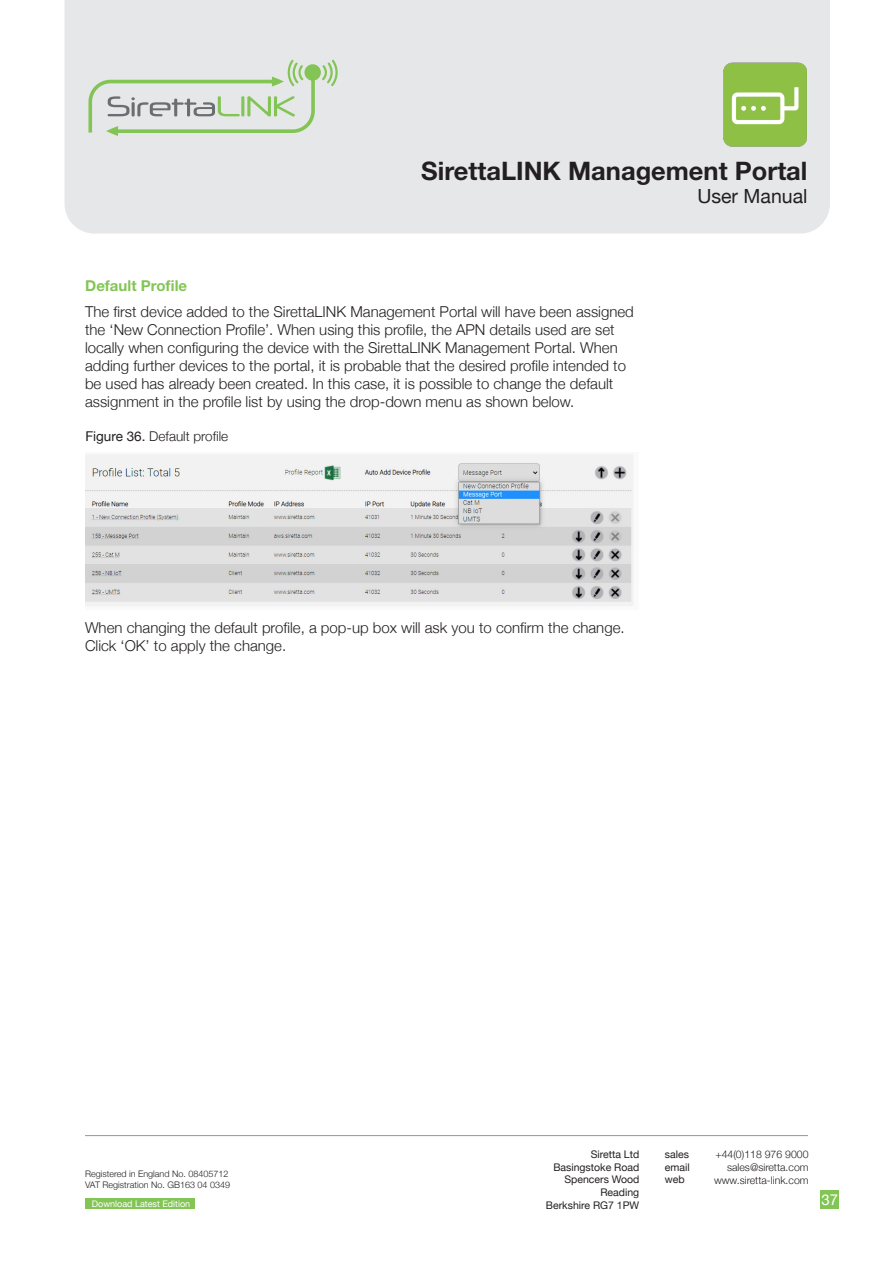
<style>
.page{position:relative;width:893px;height:1263px;background:#fff}
.page>*{position:absolute;margin:0;border:0;box-sizing:border-box;transform-origin:0 0}
.t1{font:700 25.5px "Helvetica Neue";color:#231f20}
.t2{font:19.5px "Helvetica Neue";color:#231f20}
.t3{font:300 15px/18px "Helvetica Neue";color:#231f20}
.t4{font:700 15px "Helvetica Neue";color:#83c555}
.t5{font:15px "Helvetica Neue";color:#fff}
.t6{font:300 13.5px "Helvetica Neue";color:#231f20}
.t7{font:10.5px/12.6px "Helvetica Neue";color:#231f20;text-align:right}
.t8{font:300 10.5px/12.6px "Helvetica Neue";color:#231f20;text-align:right}
.t9{font:300 9px/10.8px "Helvetica Neue";color:#231f20}
.t10{font:9px "Helvetica Neue";color:#fff}
.s1{font-weight:400}
</style>
<div class="page">
<div style="left:65px;top:0;width:765px;height:234px;background:#e6e7e9"></div>
<hr style="left:85px;top:1135px;width:723px;height:1px;background:#939598">
<div style="left:820px;top:1190px;width:19px;height:19px;background:#83c555"></div>
<img style="left:720px;top:60px;width:90px;height:88px">
<div style="left:85px;top:1198px;width:110px;height:11px;background:#83c555"></div>
<svg style="left:87px;top:60px;width:251px;height:76px;background:#d3ddce"></svg>
<img style="left:85px;top:454px;width:549px;height:152px">
<h1 class="t1" style="left:421px;top:155px;width:388px">SirettaLINK Management Portal</h1>
<h2 class="t2" style="left:697px;top:185px;width:112px">User Manual</h2>
<p class="t4" style="left:85px;top:276px;width:103px">Default Profile</p>
<p class="t3" style="left:85px;top:302px;width:550px">The first device added to the SirettaLINK Management Portal will have been assigned the ‘New Connection Profile’. When using this profile, the APN details used are set locally when configuring the device with the SirettaLINK Management Portal. When adding further devices to the portal, it is probable that the desired profile intended to be used has already been created. In this case, it is possible to change the default assignment in the profile list by using the drop-down menu as shown below.</p>
<p class="t6" style="left:85px;top:428px;width:144px"><span class="s1">Figure 36.</span> Default profile</p>
<p class="t3" style="left:85px;top:618px;width:541px">When changing the default profile, a pop-up box will ask you to confirm the change.<br>Click ‘OK’ to apply the change.</p>
<p class="t9" style="left:85px;top:1168px;width:146px">Registered in England No. 08405712<br>VAT Registration No. GB163 04 0349</p>
<p class="t10" style="left:92px;top:1198px;width:100px">Download Latest Edition</p>
<p class="t7" style="left:546px;top:1148px;width:95px">Siretta Ltd<br>Basingstoke Road<br>Spencers Wood<br>Reading<br>Berkshire RG7 1PW</p>
<p class="t7" style="left:665px;top:1148px;width:26px;text-align:justify">sales email web</p>
<p class="t8" style="left:714px;top:1148px;width:96px">+44(0)118 976 9000 sales@siretta.com www.siretta-link.com</p>
<p class="t5" style="left:821px;top:1190px;width:18px">37</p>
</div>
